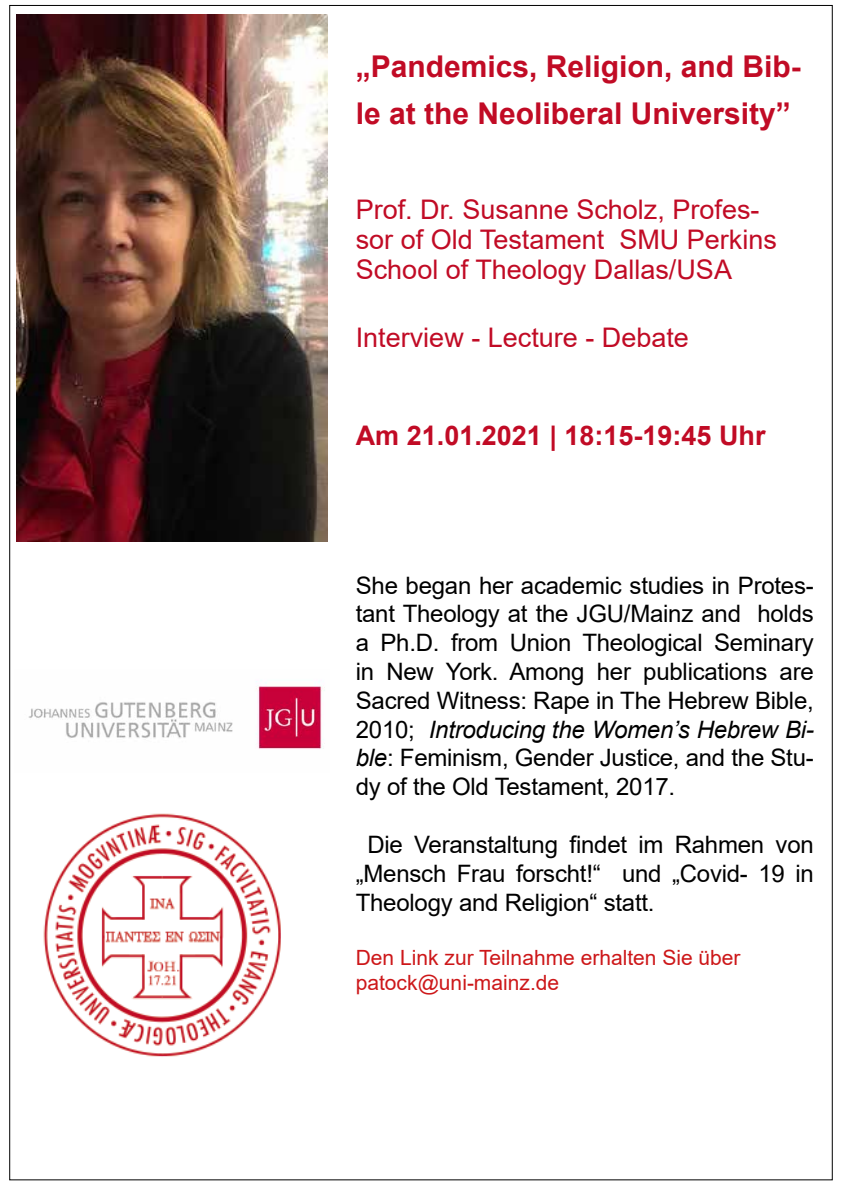
<style>
.page{position:relative;width:842px;height:1191px;background:#fff}
.page>*{position:absolute;margin:0;border:0;box-sizing:border-box;transform-origin:0 0}
.t1{font:700 30px/47px "Arial";color:#c10b25}
.t2{font:27px/30px "Arial";color:#c10b25}
.t3{font:700 27px "Arial";color:#c10b25}
.t4{font:24px/28.8px "Arial";letter-spacing:-.01em;color:#000;text-align:justify}
.t5{font:21px/25.2px "Arial";color:#cd1719}
.s1{font-style:italic}
</style>
<div class="page">
<img style="left:16px;top:14px;width:312px;height:527px">
<img style="left:28px;top:681px;width:297px;height:68px">
<img style="left:43px;top:813px;width:238px;height:244px">
<p class="t1" style="left:356px;top:43px;width:447px">„Pandemics, Religion, and Bib&shy;le at the Neoliberal University”</p>
<p class="t2" style="left:356px;top:194px;width:423px">Prof. Dr. Susanne Scholz, Profes&shy;sor of Old Testament SMU Perkins<br>School of Theology Dallas/USA</p>
<p class="t2" style="left:356px;top:323px;width:335px">Interview - Lecture - Debate</p>
<p class="t3" style="left:356px;top:416px;width:411px">Am 21.01.2021 | 18:15-19:45 Uhr</p>
<p class="t4" style="left:356px;top:570px;width:460px">She began her academic studies in Protes&shy;tant Theology at the JGU/Mainz and holds a Ph.D. from Union Theological Seminary in New York. Among her publications are Sacred Witness: Rape in The Hebrew Bible, 2010; <span class="s1">Introducing the Women’s Hebrew Bi&shy;ble</span>: Feminism, Gender Justice, and the Stu&shy;dy of the Old Testament, 2017.</p>
<p class="t4" style="left:356px;top:830px;width:459px;text-indent:12px">Die Veranstaltung findet im Rahmen von „Mensch Frau forscht!“ und „Covid- 19 in Theology and Religion“ statt.</p>
<p class="t5" style="left:356px;top:944px;width:386px">Den Link zur Teilnahme erhalten Sie über patock@uni-mainz.de</p>
</div>
